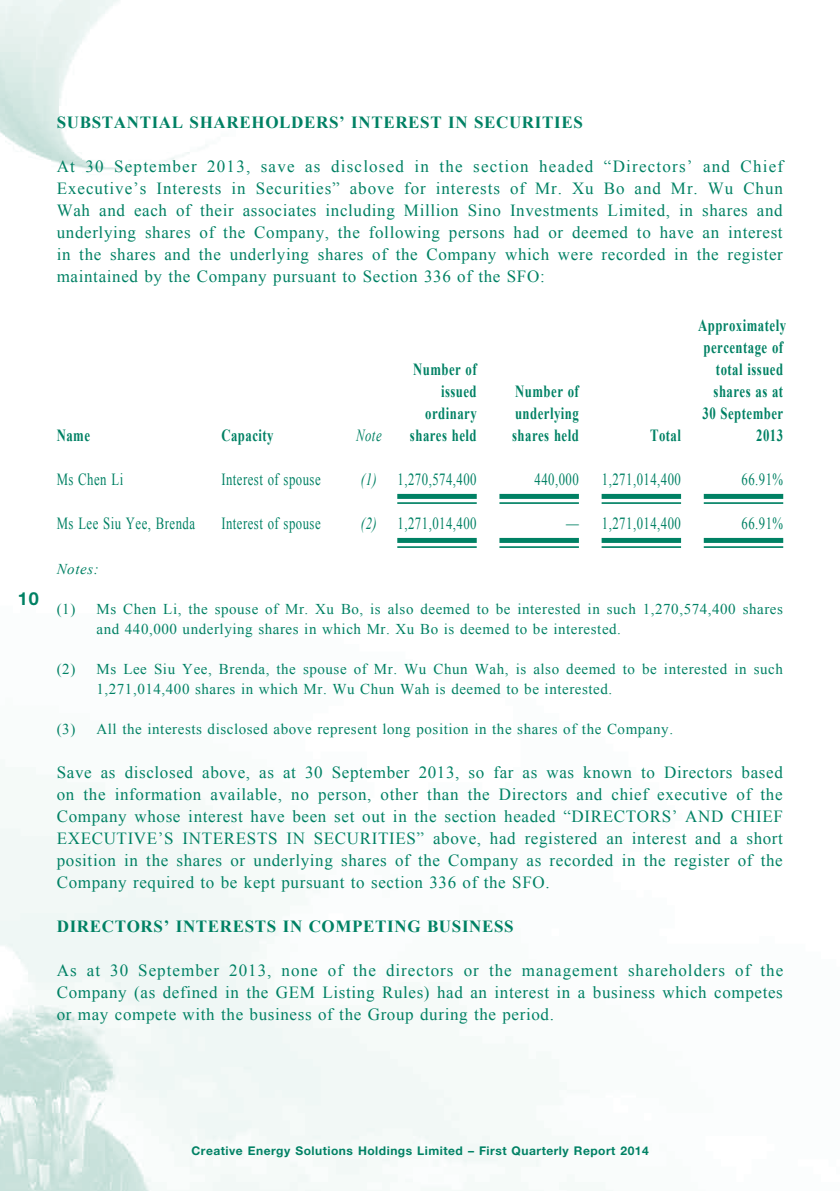
<style>
.page{position:relative;width:840px;height:1191px;background:#fff}
.page>*{position:absolute;margin:0;border:0;box-sizing:border-box;transform-origin:0 0}
.t1{font:700 18px "Helvetica Neue";color:#008164}
.t2{font:17px/22px "Times New Roman";letter-spacing:.035em;color:#008164;text-align:justify}
.t3{font:700 17px/22px "Times New Roman";letter-spacing:.035em;color:#008164;text-align:right;scale:.75 1}
.t4{font:17px "Times New Roman";letter-spacing:.035em;color:#008164;scale:.75 1}
.t5{font:700 17px "Times New Roman";letter-spacing:.035em;color:#008164}
.t6{font:italic 17px "Times New Roman";color:#008164;scale:.75 1}
.t7{font:15px/20px "Times New Roman";letter-spacing:.035em;color:#008164}
.t8{font:italic 15px "Times New Roman";letter-spacing:.035em;color:#008164}
.t9{font:700 12px "Helvetica Neue";letter-spacing:.04em;color:#008164}
.s1{font-style:italic}
</style>
<div class="page">
<img style="left:0;top:0;width:784px;height:1191px">
<div style="left:397px;top:494px;width:79px;height:5px;background:#008164"></div>
<hr style="left:397px;top:502px;width:79px;height:2px;background:#008164">
<div style="left:499px;top:494px;width:79px;height:5px;background:#008164"></div>
<hr style="left:499px;top:502px;width:79px;height:2px;background:#008164">
<div style="left:601px;top:494px;width:79px;height:5px;background:#008164"></div>
<hr style="left:601px;top:502px;width:79px;height:2px;background:#008164">
<div style="left:703px;top:494px;width:79px;height:5px;background:#008164"></div>
<hr style="left:703px;top:502px;width:79px;height:2px;background:#008164">
<div style="left:397px;top:538px;width:79px;height:5px;background:#008164"></div>
<hr style="left:397px;top:546px;width:79px;height:2px;background:#008164">
<div style="left:499px;top:538px;width:79px;height:5px;background:#008164"></div>
<hr style="left:499px;top:546px;width:79px;height:2px;background:#008164">
<div style="left:601px;top:538px;width:79px;height:5px;background:#008164"></div>
<hr style="left:601px;top:546px;width:79px;height:2px;background:#008164">
<div style="left:703px;top:538px;width:79px;height:5px;background:#008164"></div>
<hr style="left:703px;top:546px;width:79px;height:2px;background:#008164">
<p class="t1" style="left:18px;top:587px;width:22px">10</p>
<p class="t5" style="left:57px;top:110px;width:527px">SUBSTANTIAL SHAREHOLDERS’ INTEREST IN SECURITIES</p>
<p class="t2" style="left:57px;top:155px;width:727px">At 30 September 2013, save as disclosed in the section headed “Directors’ and Chief Executive’s Interests in Securities” above for interests of Mr. Xu Bo and Mr. Wu Chun Wah and each of their associates including Million Sino Investments Limited, in shares and underlying shares of the Company, the following persons had or deemed to have an interest in the shares and the underlying shares of the Company which were recorded in the register maintained by the Company pursuant to Section 336 of the SFO:</p>
<p class="t3" style="left:57px;top:424px;width:46px">Name</p>
<p class="t3" style="left:221px;top:424px;width:71px">Capacity</p>
<p class="t6" style="left:356px;top:424px;width:35px">Note</p>
<p class="t3" style="left:410px;top:358px;width:90px">Number of issued ordinary shares held</p>
<p class="t3" style="left:512px;top:380px;width:90px;text-align:justify">Number of underlying shares held</p>
<p class="t3" style="left:649px;top:424px;width:43px">Total</p>
<p class="t3" style="left:697px;top:314px;width:119px">Approximately percentage of total issued shares as at<br>30 September<br>2013</p>
<p class="t4" style="left:57px;top:468px;width:90px">Ms Chen Li</p>
<p class="t4" style="left:221px;top:468px;width:134px">Interest of spouse</p>
<p class="t4" style="left:361px;top:468px;width:156px"><span class="s1">(1)</span> 1,270,574,400</p>
<p class="t4" style="left:534px;top:468px;width:61px">440,000</p>
<p class="t4" style="left:601px;top:468px;width:107px">1,271,014,400</p>
<p class="t4" style="left:741px;top:468px;width:57px">66.91%</p>
<p class="t4" style="left:57px;top:512px;width:186px">Ms Lee Siu Yee, Brenda</p>
<p class="t4" style="left:221px;top:512px;width:134px">Interest of spouse</p>
<p class="t4" style="left:361px;top:512px;width:156px"><span class="s1">(2)</span> 1,271,014,400</p>
<p class="t4" style="left:566px;top:512px;width:154px">— 1,271,014,400</p>
<p class="t4" style="left:741px;top:512px;width:57px">66.91%</p>
<p class="t8" style="left:57px;top:559px;width:43px">Notes:</p>
<p class="t7" style="left:96px;top:599px;width:687px;text-indent:-40px">(1) Ms Chen Li, the spouse of Mr. Xu Bo, is also deemed to be interested in such 1,270,574,400 shares and 440,000 underlying shares in which Mr. Xu Bo is deemed to be interested.</p>
<p class="t7" style="left:96px;top:659px;width:687px;text-indent:-40px">(2) Ms Lee Siu Yee, Brenda, the spouse of Mr. Wu Chun Wah, is also deemed to be interested in such<br>1,271,014,400 shares in which Mr. Wu Chun Wah is deemed to be interested.</p>
<p class="t7" style="left:57px;top:719px;width:617px">(3) All the interests disclosed above represent long position in the shares of the Company.</p>
<p class="t2" style="left:57px;top:761px;width:727px">Save as disclosed above, as at 30 September 2013, so far as was known to Directors based on the information available, no person, other than the Directors and chief executive of the Company whose interest have been set out in the section headed “DIRECTORS’ AND CHIEF EXECUTIVE’S INTERESTS IN SECURITIES” above, had registered an interest and a short position in the shares or underlying shares of the Company as recorded in the register of the Company required to be kept pursuant to section 336 of the SFO.</p>
<p class="t5" style="left:57px;top:915px;width:458px">DIRECTORS’ INTERESTS IN COMPETING BUSINESS</p>
<p class="t2" style="left:57px;top:959px;width:727px">As at 30 September 2013, none of the directors or the management shareholders of the Company (as defined in the GEM Listing Rules) had an interest in a business which competes or may compete with the business of the Group during the period.</p>
<p class="t9" style="left:191px;top:1143px;width:458px">Creative Energy Solutions Holdings Limited – First Quarterly Report 2014</p>
</div>
